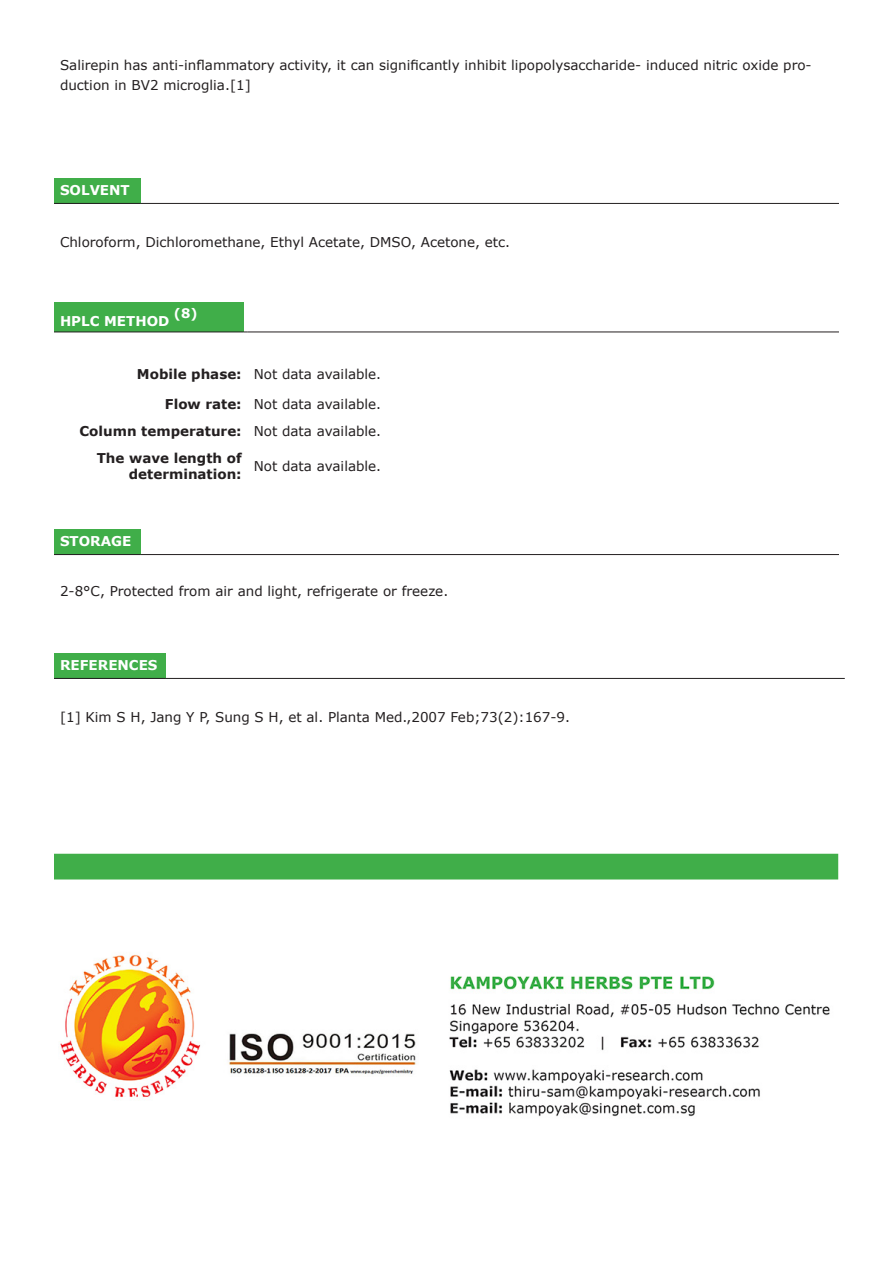
<style>
.page{position:relative;width:893px;height:1263px;background:#fff}
.page>*{position:absolute;margin:0;border:0;box-sizing:border-box;transform-origin:0 0}
.t1{font:13.5px/19.2px "Verdana";color:#231f20}
.t2{font:700 13.5px/16.2px "Verdana";color:#231f20;text-align:right}
.t3{font:700 13.5px "Verdana";color:#fff}
.t4{font:700 13.05px "Verdana";color:#fff}
</style>
<div class="page">
<div style="left:54px;top:178px;width:86px;height:25px;background:#40ae49"></div>
<hr style="left:54px;top:203px;width:86px;height:1px;background:#231f20">
<hr style="left:140px;top:203px;width:699px;height:1px;background:#231f20">
<div style="left:54px;top:303px;width:189px;height:29px;background:#40ae49"></div>
<hr style="left:54px;top:332px;width:189px;height:1px;background:#231f20">
<hr style="left:248px;top:332px;width:591px;height:1px;background:#231f20">
<div style="left:54px;top:529px;width:86px;height:25px;background:#40ae49"></div>
<hr style="left:54px;top:554px;width:86px;height:1px;background:#231f20">
<hr style="left:140px;top:554px;width:699px;height:1px;background:#231f20">
<div style="left:54px;top:653px;width:112px;height:25px;background:#40ae49"></div>
<hr style="left:54px;top:678px;width:112px;height:1px;background:#231f20">
<hr style="left:166px;top:678px;width:679px;height:1px;background:#231f20">
<div style="left:54px;top:854px;width:784px;height:25px;background:#40ae49"></div>
<img style="left:60px;top:954px;width:770px;height:163px">
<p class="t1" style="left:60px;top:56px;width:753px">Salirepin has anti-inflammatory activity, it can significantly inhibit lipopolysaccharide- induced nitric oxide pro&shy;duction in BV2 microglia.[1]</p>
<p class="t3" style="left:60px;top:181px;width:71px">SOLVENT</p>
<p class="t1" style="left:60px;top:233px;width:452px">Chloroform, Dichloromethane, Ethyl Acetate, DMSO, Acetone, etc.</p>
<p class="t3" style="left:60px;top:312px;width:111px">HPLC METHOD</p>
<p class="t4" style="left:174px;top:305px;width:25px">(8)</p>
<p class="t2" style="left:137px;top:366px;width:106px">Mobile phase:</p>
<p class="t1" style="left:254px;top:365px;width:129px">Not data available.</p>
<p class="t2" style="left:165px;top:396px;width:78px">Flow rate:</p>
<p class="t1" style="left:254px;top:394px;width:129px">Not data available.</p>
<p class="t2" style="left:80px;top:423px;width:164px">Column temperature:</p>
<p class="t1" style="left:254px;top:421px;width:129px">Not data available.</p>
<p class="t2" style="left:97px;top:450px;width:146px">The wave length of determination:</p>
<p class="t1" style="left:254px;top:456px;width:129px">Not data available.</p>
<p class="t3" style="left:60px;top:532px;width:73px">STORAGE</p>
<p class="t1" style="left:60px;top:582px;width:390px">2-8°C, Protected from air and light, refrigerate or freeze.</p>
<p class="t3" style="left:60px;top:656px;width:99px">REFERENCES</p>
<p class="t1" style="left:60px;top:708px;width:512px">[1] Kim S H, Jang Y P, Sung S H, et al. Planta Med.,2007 Feb;73(2):167-9.</p>
</div>
